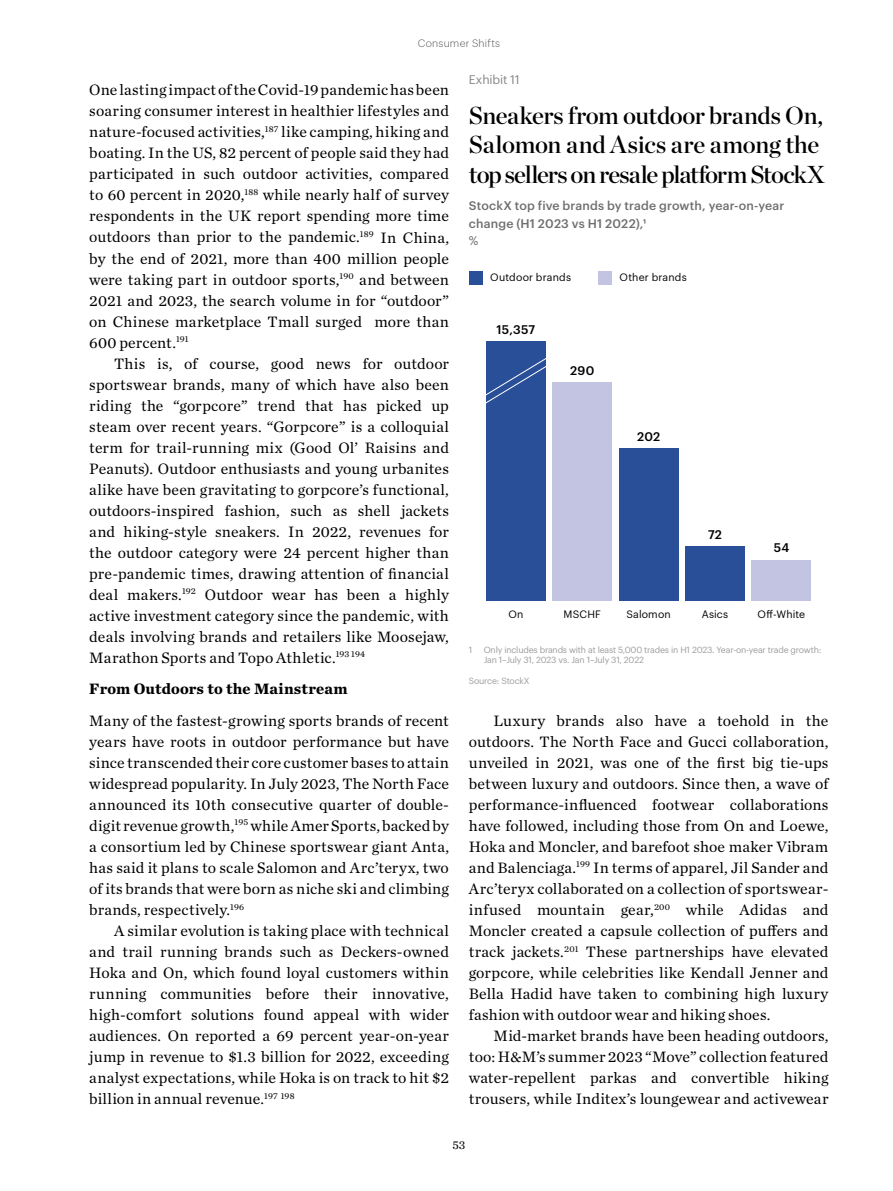
<style>
.page{position:relative;width:893px;height:1191px;background:#fff}
.page>*{position:absolute;margin:0;border:0;box-sizing:border-box;transform-origin:0 0}
.t1{font:24.5px/29.4px "Chronicle Display Semi";letter-spacing:-.02em;color:#000}
.t2{font:15.75px/21px "Chronicle Text G1";letter-spacing:.01em;color:#000;text-align:justify}
.t3{font:700 15.75px "Chronicle Text G1";letter-spacing:.01em;color:#000}
.t4{font:500 12.25px/17.5px "Graphik";letter-spacing:.015em;color:#706f6f}
.t5{font:500 12.25px "Graphik";letter-spacing:.025em;color:#000}
.t6{font:12.25px "Graphik";letter-spacing:-.01em;color:#878787}
.t7{font:12.25px "Chronicle Text G1";color:#000}
.t8{font:12.25px "Graphik";color:#706f6f}
.t9{font:10.5px "Graphik";letter-spacing:.02em;color:#000}
.t10{font:300 10.5px "Graphik";letter-spacing:.025em;color:#575756}
.t11{font:8.75px/10.5px "Graphik";letter-spacing:-.02em;color:#9d9d9c}
</style>
<div class="page">
<div style="left:469px;top:270px;width:14px;height:14px;background:#294f98"></div>
<div style="left:598px;top:270px;width:14px;height:14px;background:#c2c4e2"></div>
<div style="left:751px;top:560px;width:60px;height:40px;background:#c2c4e2"></div>
<div style="left:685px;top:546px;width:60px;height:54px;background:#294f98"></div>
<div style="left:619px;top:448px;width:59px;height:152px;background:#294f98"></div>
<div style="left:552px;top:382px;width:60px;height:218px;background:#c2c4e2"></div>
<div style="left:486px;top:341px;width:60px;height:259px;background:#294f98"></div>
<svg style="left:486px;top:358px;width:60px;height:46px"></svg>
<p class="t10" style="left:418px;top:36px;width:84px">Consumer Shifts</p>
<p class="t2" style="left:89px;top:79px;width:361px">One lasting impact of the Covid-19 pandemic has been soaring consumer interest in healthier lifestyles and nature-focused activities,<sup>187</sup> like camping, hiking and boating. In the US, 82 percent of people said they had participated in such outdoor activities, compared to 60 percent in 2020,<sup>188</sup> while nearly half of survey respondents in the UK report spending more time outdoors than prior to the pandemic.<sup>189</sup> In China, by the end of 2021, more than 400 million people were taking part in outdoor sports,<sup>190</sup> and between 2021 and 2023, the search volume in for “outdoor” on Chinese marketplace Tmall surged more than 600 percent.<sup>191</sup></p>
<p class="t2" style="left:89px;top:352px;width:361px;text-indent:25px">This is, of course, good news for outdoor sportswear brands, many of which have also been riding the “gorpcore” trend that has picked up steam over recent years. “Gorpcore” is a colloquial term for trail-running mix (Good Ol’ Raisins and Peanuts). Outdoor enthusiasts and young urbanites alike have been gravitating to gorpcore’s functional, outdoors-inspired fashion, such as shell jackets and hiking-style sneakers. In 2022, revenues for the outdoor category were 24 percent higher than pre-pandemic times, drawing attention of financial deal makers.<sup>192</sup> Outdoor wear has been a highly active investment category since the pandemic, with deals involving brands and retailers like Moosejaw, Marathon Sports and Topo Athletic.<sup>193</sup> <sup>194</sup></p>
<p class="t3" style="left:89px;top:676px;width:260px">From Outdoors to the Mainstream</p>
<p class="t2" style="left:89px;top:709px;width:361px">Many of the fastest-growing sports brands of recent years have roots in outdoor performance but have since transcended their core customer bases to attain widespread popularity. In July 2023, The North Face announced its 10th consecutive quarter of double&shy;digit revenue growth,<sup>195</sup> while Amer Sports, backed by a consortium led by Chinese sportswear giant Anta, has said it plans to scale Salomon and Arc’teryx, two of its brands that were born as niche ski and climbing brands, respectively.<sup>196</sup></p>
<p class="t2" style="left:89px;top:919px;width:361px;text-indent:25px">A similar evolution is taking place with technical and trail running brands such as Deckers-owned Hoka and On, which found loyal customers within running communities before their innovative, high-comfort solutions found appeal with wider audiences. On reported a 69 percent year-on-year jump in revenue to $1.3 billion for 2022, exceeding analyst expectations, while Hoka is on track to hit $2 billion in annual revenue.<sup>197</sup> <sup>198</sup></p>
<p class="t6" style="left:469px;top:71px;width:53px">Exhibit 11</p>
<h1 class="t1" style="left:469px;top:99px;width:357px">Sneakers from outdoor brands On,<br>Salomon and Asics are among the top sellers on resale platform StockX</h1>
<p class="t4" style="left:469px;top:196px;width:317px">StockX top five brands by trade growth, year-on-year change (H1 2023 vs H1 2022),1</p>
<p class="t8" style="left:469px;top:231px;width:11px">%</p>
<p class="t9" style="left:490px;top:270px;width:82px">Outdoor brands</p>
<p class="t9" style="left:619px;top:270px;width:69px">Other brands</p>
<p class="t5" style="left:496px;top:320px;width:40px">15,357</p>
<p class="t5" style="left:570px;top:361px;width:26px">290</p>
<p class="t5" style="left:637px;top:427px;width:25px">202</p>
<p class="t5" style="left:708px;top:525px;width:15px">72</p>
<p class="t5" style="left:774px;top:538px;width:17px">54</p>
<p class="t9" style="left:508px;top:606px;width:16px">On</p>
<p class="t9" style="left:563px;top:606px;width:39px">MSCHF</p>
<p class="t9" style="left:627px;top:606px;width:46px">Salomon</p>
<p class="t9" style="left:702px;top:606px;width:28px">Asics</p>
<p class="t9" style="left:758px;top:606px;width:49px">Off-White</p>
<p class="t11" style="left:469px;top:643px;width:5px">1</p>
<p class="t11" style="left:484px;top:643px;width:339px">Only includes brands with at least 5,000 trades in H1 2023. Year-on-year trade growth:<br>Jan 1–July 31, 2023 vs. Jan 1–July 31, 2022</p>
<p class="t11" style="left:469px;top:674px;width:62px">Source: StockX</p>
<p class="t2" style="left:469px;top:709px;width:361px;text-indent:25px">Luxury brands also have a toehold in the outdoors. The North Face and Gucci collaboration, unveiled in 2021, was one of the first big tie-ups between luxury and outdoors. Since then, a wave of performance-influenced footwear collaborations have followed, including those from On and Loewe, Hoka and Moncler, and barefoot shoe maker Vibram and Balenciaga.<sup>199</sup> In terms of apparel, Jil Sander and Arc’teryx collaborated on a collection of sportswear&shy;infused mountain gear,<sup>200</sup> while Adidas and Moncler created a capsule collection of puffers and track jackets.<sup>201</sup> These partnerships have elevated gorpcore, while celebrities like Kendall Jenner and Bella Hadid have taken to combining high luxury fashion with outdoor wear and hiking shoes.</p>
<p class="t2" style="left:469px;top:1024px;width:361px;text-indent:25px">Mid-market brands have been heading outdoors, too: H&amp;M’s summer 2023 “Move” collection featured water-repellent parkas and convertible hiking trousers, while Inditex’s loungewear and activewear</p>
<p class="t7" style="left:452px;top:1135px;width:14px">53</p>
</div>
